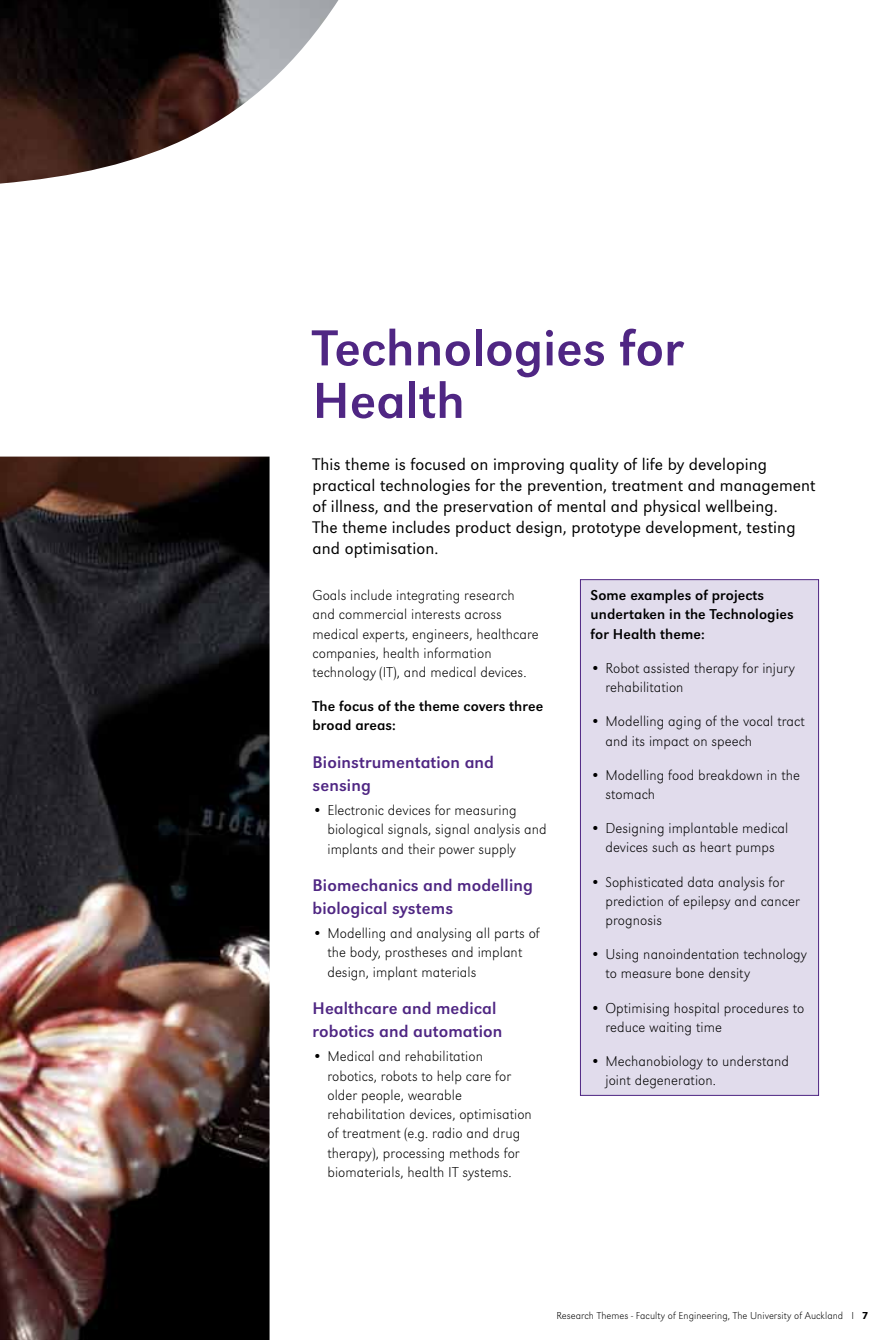
<style>
.page{position:relative;width:893px;height:1340px;background:#fff}
.page>*{position:absolute;margin:0;border:0;box-sizing:border-box;transform-origin:0 0}
.t1{font:52.5px/52.5px "Grot Macron Reg";color:#4f2683}
.t2{font:300 17.5px/21px "Grot Macron";letter-spacing:.005em;color:#000}
.t3{font:17.5px/22.8px "Grot Macron Reg";letter-spacing:.005em;color:#4f2683}
.t4{font:14.88px/19.2px "Grot Macron Extra Lt";letter-spacing:.005em;color:#000}
.t5{font:14.88px/19.2px "Grot Macron Reg";letter-spacing:.005em;color:#000}
.t6{font:10.5px "Grot Macron Extra Lt";letter-spacing:.005em;color:#000}
.s1{font-family:"Grot Macron";font-weight:500}
</style>
<div class="page">
<img style="left:0;top:0;width:338px;height:1339px">
<div style="left:580px;top:579px;width:239px;height:516px;background:#e1dcec"></div>
<div style="left:580px;top:579px;width:239px;height:516px;border:1px solid #4f2683"></div>
<h1 class="t1" style="left:313px;top:322px;width:373px">Technologies for<br>Health</h1>
<p class="t2" style="left:313px;top:453px;width:505px">This theme is focused on improving quality of life by developing practical technologies for the prevention, treatment and management of illness, and the preservation of mental and physical wellbeing.<br>The theme includes product design, prototype development, testing and optimisation.</p>
<p class="t4" style="left:313px;top:585px;width:228px">Goals include integrating research and commercial interests across medical experts, engineers, healthcare companies, health information technology (IT), and medical devices.</p>
<p class="t5" style="left:313px;top:696px;width:232px">The focus of the theme covers three broad areas:</p>
<p class="t3" style="left:313px;top:751px;width:183px">Bioinstrumentation and sensing</p>
<p class="t4" style="left:327px;top:800px;width:221px;text-indent:-15px">• Electronic devices for measuring biological signals, signal analysis and implants and their power supply</p>
<p class="t3" style="left:313px;top:874px;width:222px">Biomechanics and modelling biological systems</p>
<p class="t4" style="left:327px;top:923px;width:214px;text-indent:-15px">• Modelling and analysing all parts of the body, prostheses and implant design, implant materials</p>
<p class="t3" style="left:313px;top:997px;width:191px">Healthcare and medical robotics and automation</p>
<p class="t4" style="left:327px;top:1046px;width:206px;text-indent:-15px">• Medical and rehabilitation robotics, robots to help care for older people, wearable rehabilitation devices, optimisation of treatment (e.g. radio and drug therapy), processing methods for biomaterials, health IT systems.</p>
<p class="t5" style="left:591px;top:586px;width:205px">Some examples of projects undertaken in the Technologies for Health theme:</p>
<p class="t4" style="left:605px;top:658px;width:191px;text-indent:-15px">• Robot assisted therapy for injury rehabilitation</p>
<p class="t4" style="left:605px;top:712px;width:201px;text-indent:-15px">• Modelling aging of the vocal tract and its impact on speech</p>
<p class="t4" style="left:605px;top:765px;width:196px;text-indent:-15px">• Modelling food breakdown in the stomach</p>
<p class="t4" style="left:591px;top:818px;width:199px;text-align:center">• Designing implantable medical devices such as heart pumps</p>
<p class="t4" style="left:605px;top:872px;width:196px;text-indent:-15px">• Sophisticated data analysis for prediction of epilepsy and cancer prognosis</p>
<p class="t4" style="left:605px;top:944px;width:203px;text-indent:-15px">• Using nanoindentation technology to measure bone density</p>
<p class="t4" style="left:605px;top:998px;width:200px;text-indent:-15px">• Optimising hospital procedures to reduce waiting time</p>
<p class="t4" style="left:605px;top:1051px;width:185px;text-indent:-15px">• Mechanobiology to understand joint degeneration.</p>
<p class="t6" style="left:556px;top:1309px;width:313px">Research Themes - Faculty of Engineering, The University of Auckland I <span class="s1">7</span></p>
</div>
